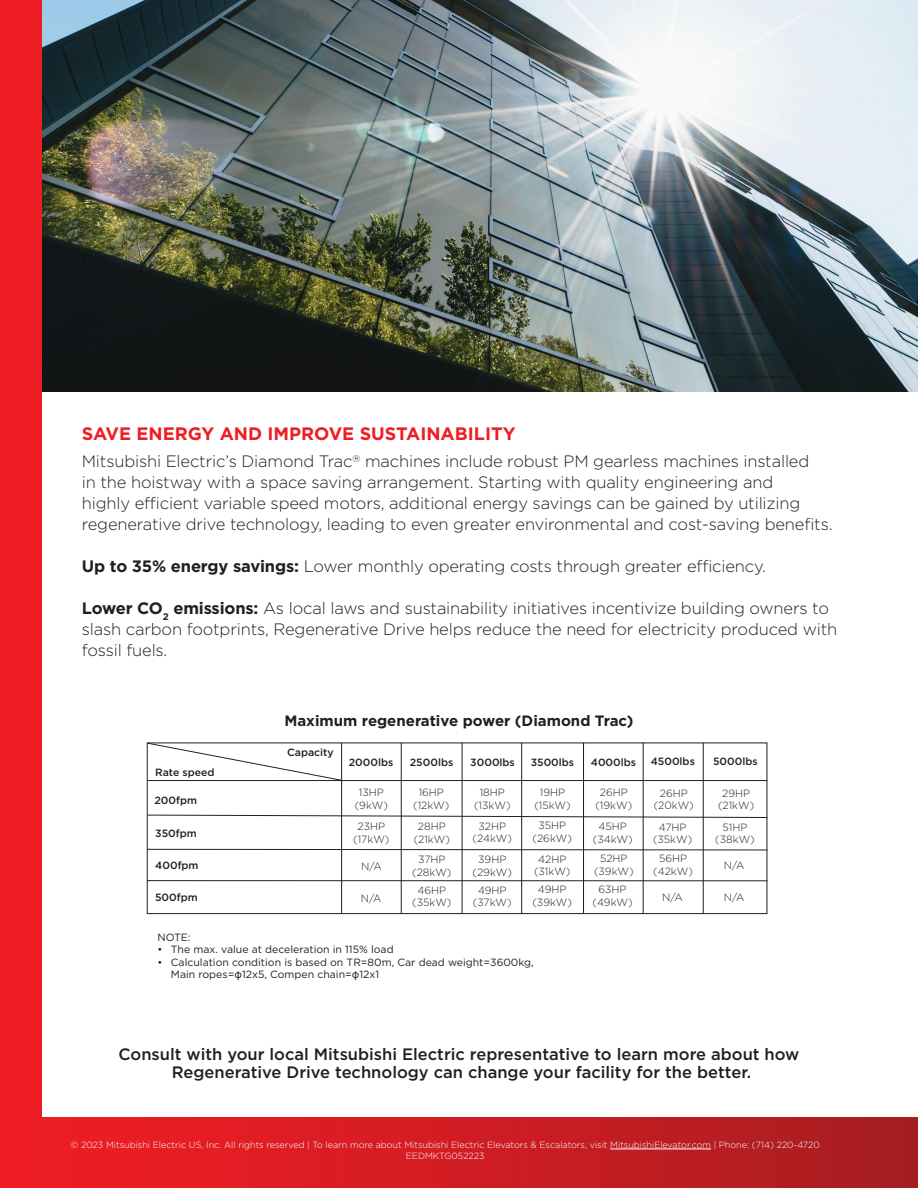
<style>
.page{position:relative;width:918px;height:1188px;background:#fff}
.page>*{position:absolute;margin:0;border:0;box-sizing:border-box;transform-origin:0 0}
.t1{font:700 18px "Gotham HTF";color:#ee1d23}
.t2{font:300 16.5px/21px "Gotham HTF";letter-spacing:-.01em;color:#231f20}
.t3{font:500 16.5px "Gotham HTF";color:#231f20}
.t4{font:700 15px "Gotham HTF";color:#231f20}
.t5{font:300 10.5px "Gotham HTF";color:#231f20}
.t6{font:10.5px/12.6px "Gotham HTF";color:#231f20}
.t7{font:500 10.5px "Gotham HTF";color:#231f20}
.t8{font:300 9px "Gotham HTF";color:#fff}
.s1{font-weight:700}
.s2{font-family:"Helvetica"}
</style>
<div class="page">
<div style="left:0;top:0;width:918px;height:1188px;background:linear-gradient(to right,#f52229,#aa2529)"></div>
<div style="left:42px;top:380px;width:876px;height:736px;background:#fff"></div>
<img style="left:42px;top:0;width:876px;height:392px">
<hr style="left:148px;top:780px;width:619px;height:1px;background:#231f20">
<svg style="left:149px;top:814px;width:619px;height:4px"></svg>
<svg style="left:146px;top:849px;width:622px;height:2px"></svg>
<hr style="left:341px;top:743px;width:1px;height:171px;background:#231f20">
<hr style="left:401px;top:743px;width:1px;height:170px;background:#231f20">
<hr style="left:462px;top:743px;width:1px;height:171px;background:#231f20">
<hr style="left:521px;top:743px;width:1px;height:170px;background:#231f20">
<hr style="left:583px;top:743px;width:1px;height:170px;background:#231f20">
<hr style="left:643px;top:742px;width:1px;height:171px;background:#231f20">
<hr style="left:703px;top:743px;width:1px;height:170px;background:#231f20">
<svg style="left:146px;top:742px;width:197px;height:39px"></svg>
<div style="left:147px;top:743px;width:620px;height:171px;border:1px solid #231f20"></div>
<hr style="left:147px;top:880px;width:620px;height:1px;background:#231f20">
<hr style="left:610px;top:1149px;width:101px;height:1px;background:#fff">
<p class="t1" style="left:82px;top:423px;width:435px">SAVE ENERGY AND IMPROVE SUSTAINABILITY</p>
<p class="t2" style="left:82px;top:451px;width:752px">Mitsubishi Electric’s Diamond Trac<sup>®</sup> machines include robust PM gearless machines installed<br>in the hoistway with a space saving arrangement. Starting with quality engineering and<br>highly efficient variable speed motors, additional energy savings can be gained by utilizing regenerative drive technology, leading to even greater environmental and cost-saving benefits.</p>
<p class="t2" style="left:82px;top:556px;width:686px"><span class="s1">Up to 35% energy savings:</span> Lower monthly operating costs through greater efficiency.</p>
<p class="t2" style="left:82px;top:598px;width:757px"><span class="s1">Lower CO</span><sub>2</sub> <span class="s1">emissions:</span> As local laws and sustainability initiatives incentivize building owners to slash carbon footprints, Regenerative Drive helps reduce the need for electricity produced with fossil fuels.</p>
<p class="t4" style="left:284px;top:712px;width:351px">Maximum regenerative power (Diamond Trac)</p>
<p class="t7" style="left:155px;top:767px;width:61px">Rate speed</p>
<p class="t7" style="left:155px;top:794px;width:44px">200fpm</p>
<p class="t7" style="left:155px;top:827px;width:43px">350fpm</p>
<p class="t7" style="left:155px;top:859px;width:45px">400fpm</p>
<p class="t7" style="left:155px;top:891px;width:44px">500fpm</p>
<p class="t7" style="left:287px;top:746px;width:48px">Capacity</p>
<p class="t7" style="left:349px;top:756px;width:46px">2000lbs</p>
<p class="t7" style="left:410px;top:756px;width:45px">2500lbs</p>
<p class="t7" style="left:470px;top:756px;width:46px">3000lbs</p>
<p class="t7" style="left:531px;top:756px;width:45px">3500lbs</p>
<p class="t7" style="left:591px;top:756px;width:47px">4000lbs</p>
<p class="t7" style="left:651px;top:756px;width:46px">4500lbs</p>
<p class="t7" style="left:713px;top:756px;width:46px">5000lbs</p>
<p class="t5" style="left:359px;top:787px;width:26px">13HP</p>
<p class="t5" style="left:355px;top:799px;width:35px">(9kW)</p>
<p class="t5" style="left:358px;top:821px;width:29px">23HP</p>
<p class="t5" style="left:353px;top:833px;width:38px">(17kW)</p>
<p class="t5" style="left:361px;top:860px;width:22px">N/A</p>
<p class="t5" style="left:361px;top:892px;width:22px">N/A</p>
<p class="t5" style="left:419px;top:787px;width:27px">16HP</p>
<p class="t5" style="left:413px;top:799px;width:38px">(12kW)</p>
<p class="t5" style="left:418px;top:821px;width:29px">28HP</p>
<p class="t5" style="left:414px;top:833px;width:38px">(21kW)</p>
<p class="t5" style="left:418px;top:854px;width:29px">37HP</p>
<p class="t5" style="left:412px;top:866px;width:41px">(28kW)</p>
<p class="t5" style="left:417px;top:884px;width:30px">46HP</p>
<p class="t5" style="left:412px;top:897px;width:41px">(35kW)</p>
<p class="t5" style="left:480px;top:787px;width:27px">18HP</p>
<p class="t5" style="left:474px;top:799px;width:38px">(13kW)</p>
<p class="t5" style="left:479px;top:820px;width:29px">32HP</p>
<p class="t5" style="left:473px;top:833px;width:41px">(24kW)</p>
<p class="t5" style="left:478px;top:854px;width:30px">39HP</p>
<p class="t5" style="left:473px;top:867px;width:41px">(29kW)</p>
<p class="t5" style="left:478px;top:884px;width:30px">49HP</p>
<p class="t5" style="left:473px;top:897px;width:40px">(37kW)</p>
<p class="t5" style="left:540px;top:787px;width:27px">19HP</p>
<p class="t5" style="left:534px;top:799px;width:38px">(15kW)</p>
<p class="t5" style="left:538px;top:820px;width:29px">35HP</p>
<p class="t5" style="left:533px;top:832px;width:41px">(26kW)</p>
<p class="t5" style="left:538px;top:853px;width:30px">42HP</p>
<p class="t5" style="left:534px;top:866px;width:38px">(31kW)</p>
<p class="t5" style="left:538px;top:884px;width:30px">49HP</p>
<p class="t5" style="left:532px;top:896px;width:41px">(39kW)</p>
<p class="t5" style="left:600px;top:787px;width:29px">26HP</p>
<p class="t5" style="left:595px;top:799px;width:38px">(19kW)</p>
<p class="t5" style="left:660px;top:787px;width:29px">26HP</p>
<p class="t5" style="left:654px;top:800px;width:42px">(20kW)</p>
<p class="t5" style="left:722px;top:787px;width:29px">29HP</p>
<p class="t5" style="left:718px;top:800px;width:38px">(21kW)</p>
<p class="t5" style="left:599px;top:821px;width:30px">45HP</p>
<p class="t5" style="left:593px;top:833px;width:41px">(34kW)</p>
<p class="t5" style="left:659px;top:821px;width:29px">47HP</p>
<p class="t5" style="left:653px;top:834px;width:41px">(35kW)</p>
<p class="t5" style="left:723px;top:821px;width:26px">51HP</p>
<p class="t5" style="left:715px;top:834px;width:41px">(38kW)</p>
<p class="t5" style="left:600px;top:853px;width:29px">52HP</p>
<p class="t5" style="left:594px;top:865px;width:41px">(39kW)</p>
<p class="t5" style="left:599px;top:884px;width:30px">63HP</p>
<p class="t5" style="left:593px;top:896px;width:42px">(49kW)</p>
<p class="t5" style="left:659px;top:853px;width:30px">56HP</p>
<p class="t5" style="left:653px;top:865px;width:41px">(42kW)</p>
<p class="t5" style="left:724px;top:860px;width:22px">N/A</p>
<p class="t5" style="left:662px;top:892px;width:22px">N/A</p>
<p class="t5" style="left:724px;top:892px;width:22px">N/A</p>
<p class="t6" style="left:157px;top:931px;width:35px">NOTE:</p>
<p class="t6" style="left:157px;top:943px;width:238px">• The max. value at deceleration in 115% load</p>
<p class="t6" style="left:171px;top:956px;width:364px;text-indent:-14px">• Calculation condition is based on TR=80m, Car dead weight=3600kg,<br>Main ropes=<span class="s2">φ</span>12x5, Compen chain=<span class="s2">φ</span>12x1</p>
<p class="t3" style="left:119px;top:1045px;width:682px">Consult with your local Mitsubishi Electric representative to learn more about how</p>
<p class="t3" style="left:172px;top:1063px;width:581px">Regenerative Drive technology can change your facility for the better.</p>
<p class="t8" style="left:71px;top:1140px;width:750px">© 2023 Mitsubishi Electric US, Inc. All rights reserved | To learn more about Mitsubishi Electric Elevators &amp; Escalators, visit MitsubishiElevator.com | Phone: (714) 220-4720</p>
<p class="t8" style="left:406px;top:1150px;width:80px">EEDMKTG052223</p>
</div>
